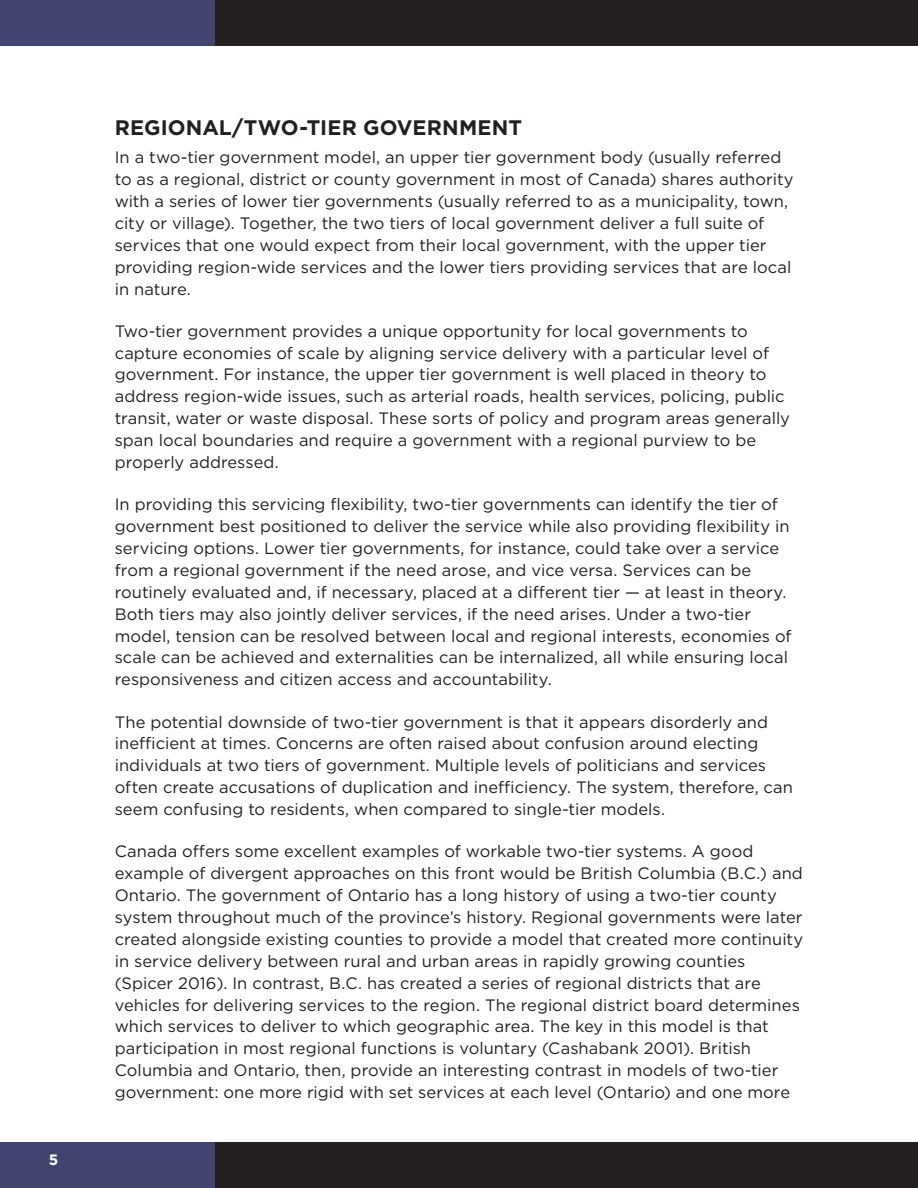
<style>
.page{position:relative;width:918px;height:1188px;background:#fff}
.page>*{position:absolute;margin:0;border:0;box-sizing:border-box;transform-origin:0 0}
.t1{font:700 21px "Gotham";letter-spacing:.005em;color:#231f20}
.t2{font:16.5px/21.9px "Gotham";color:#231f20}
.t3{font:700 15px "Gotham";color:#fff}
</style>
<div class="page">
<div style="left:0;top:1143px;width:215px;height:45px;background:#424470"></div>
<div style="left:0;top:0;width:215px;height:45px;background:#424470"></div>
<div style="left:215px;top:1143px;width:703px;height:45px;background:#231f20"></div>
<div style="left:215px;top:0;width:703px;height:45px;background:#231f20"></div>
<p class="t3" style="left:49px;top:1150px;width:11px">5</p>
<p class="t1" style="left:115px;top:113px;width:409px">REGIONAL/TWO-TIER GOVERNMENT</p>
<p class="t2" style="left:115px;top:146px;width:680px">In a two-tier government model, an upper tier government body (usually referred to as a regional, district or county government in most of Canada) shares authority with a series of lower tier governments (usually referred to as a municipality, town, city or village). Together, the two tiers of local government deliver a full suite of services that one would expect from their local government, with the upper tier providing region-wide services and the lower tiers providing services that are local in nature.</p>
<p class="t2" style="left:115px;top:320px;width:677px">Two-tier government provides a unique opportunity for local governments to capture economies of scale by aligning service delivery with a particular level of government. For instance, the upper tier government is well placed in theory to address region-wide issues, such as arterial roads, health services, policing, public transit, water or waste disposal. These sorts of policy and program areas generally span local boundaries and require a government with a regional purview to be properly addressed.</p>
<p class="t2" style="left:115px;top:493px;width:678px">In providing this servicing flexibility, two-tier governments can identify the tier of government best positioned to deliver the service while also providing flexibility in servicing options. Lower tier governments, for instance, could take over a service from a regional government if the need arose, and vice versa. Services can be routinely evaluated and, if necessary, placed at a different tier — at least in theory.<br>Both tiers may also jointly deliver services, if the need arises. Under a two-tier model, tension can be resolved between local and regional interests, economies of scale can be achieved and externalities can be internalized, all while ensuring local responsiveness and citizen access and accountability.</p>
<p class="t2" style="left:115px;top:710px;width:680px">The potential downside of two-tier government is that it appears disorderly and inefficient at times. Concerns are often raised about confusion around electing individuals at two tiers of government. Multiple levels of politicians and services often create accusations of duplication and inefficiency. The system, therefore, can seem confusing to residents, when compared to single-tier models.</p>
<p class="t2" style="left:115px;top:840px;width:690px">Canada offers some excellent examples of workable two-tier systems. A good example of divergent approaches on this front would be British Columbia (B.C.) and Ontario. The government of Ontario has a long history of using a two-tier county system throughout much of the province’s history. Regional governments were later created alongside existing counties to provide a model that created more continuity in service delivery between rural and urban areas in rapidly growing counties (Spicer 2016). In contrast, B.C. has created a series of regional districts that are vehicles for delivering services to the region. The regional district board determines which services to deliver to which geographic area. The key in this model is that participation in most regional functions is voluntary (Cashabank 2001). British Columbia and Ontario, then, provide an interesting contrast in models of two-tier government: one more rigid with set services at each level (Ontario) and one more</p>
</div>
